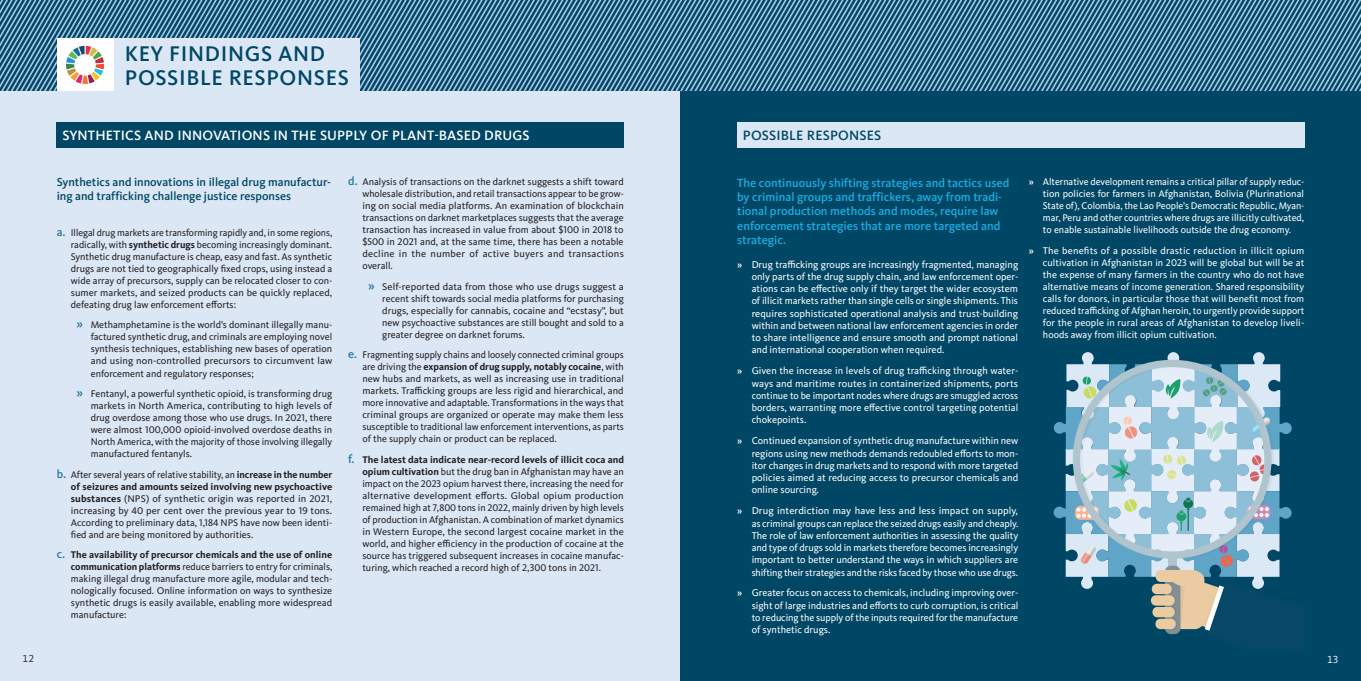
<style>
.page{position:relative;width:1361px;height:681px;background:#fff}
.page>*{position:absolute;margin:0;border:0;box-sizing:border-box;transform-origin:0 0}
.t1{font:500 22px/24px "Kievit Pro";letter-spacing:.03em;color:#004766}
.t2{font:500 14px "Kievit Pro";letter-spacing:.01em;color:#fff}
.t3{font:500 14px "Kievit Pro";letter-spacing:.01em;color:#004766}
.t4{font:500 12.2px/14.3px "Kievit Pro";color:#1bace3}
.t5{font:500 12px/14px "Kievit Pro";color:#004766}
.t6{font:10.6px "Kievit Pro";color:#fff}
.t7{font:10.5px "Kievit Pro";color:#231f20}
.t8{font:10.2px/12.2px "Kievit Pro";color:#fff;text-align:justify}
.t9{font:10px/12px "Kievit Pro";color:#231f20;text-align:justify}
.t10{font:10px/12px "Kievit Pro";color:#fff;text-align:justify}
.s1{font-weight:500;font-size:10px}
.s2{font-weight:500;font-size:12px;color:#2878a2}
.s3{font-weight:500;font-size:13px;color:#2878a2}
.s4{font-weight:700}
.s5{font-weight:500}
</style>
<div class="page">
<div style="left:0;top:0;width:1361px;height:680px;background:#dbe7f5"></div>
<div style="left:57px;top:122px;width:567px;height:25px;background:#004766"></div>
<div style="left:680px;top:0;width:681px;height:680px;background:#004766"></div>
<div style="left:737px;top:122px;width:567px;height:25px;background:#dbe7f5"></div>
<svg style="left:680px;top:0;width:450px;height:91px"></svg>
<svg style="left:1130px;top:0;width:231px;height:91px"></svg>
<svg style="left:0;top:0;width:480px;height:91px;background:#457b9a"></svg>
<svg style="left:480px;top:0;width:200px;height:91px;background:#437a99"></svg>
<div style="left:113px;top:39px;width:247px;height:52px;background:#dbe7f5"></div>
<div style="left:57px;top:39px;width:56px;height:52px;background:#fff"></div>
<svg style="left:66px;top:46px;width:38px;height:38px"></svg>
<svg style="left:1053px;top:352px;width:239px;height:283px"></svg>
<h1 class="t1" style="left:125px;top:42px;width:226px">KEY FINDINGS AND<br>POSSIBLE RESPONSES</h1>
<h2 class="t2" style="left:62px;top:127px;width:469px">SYNTHETICS AND INNOVATIONS IN THE SUPPLY OF PLANT-BASED DRUGS</h2>
<h2 class="t3" style="left:743px;top:127px;width:140px">POSSIBLE RESPONSES</h2>
<p class="t4" style="left:737px;top:175px;width:274px">The continuously shifting strategies and tactics used by criminal groups and traffickers, away from tradi&shy;tional production methods and modes, require law enforcement strategies that are more targeted and strategic.</p>
<p class="t8" style="left:751px;top:258px;width:268px;text-indent:-14px"><span class="s1">»</span> Drug trafficking groups are increasingly fragmented, managing only parts of the drug supply chain, and law enforcement oper&shy;ations can be effective only if they target the wider ecosystem of illicit markets rather than single cells or single shipments. This requires sophisticated operational analysis and trust-building within and between national law enforcement agencies in order to share intelligence and ensure smooth and prompt national and international cooperation when required.</p>
<p class="t8" style="left:751px;top:364px;width:268px;text-indent:-14px"><span class="s1">»</span> Given the increase in levels of drug trafficking through water&shy;ways and maritime routes in containerized shipments, ports continue to be important nodes where drugs are smuggled across borders, warranting more effective control targeting potential chokepoints.</p>
<p class="t8" style="left:751px;top:434px;width:268px;text-indent:-14px"><span class="s1">»</span> Continued expansion of synthetic drug manufacture within new regions using new methods demands redoubled efforts to mon&shy;itor changes in drug markets and to respond with more targeted policies aimed at reducing access to precursor chemicals and online sourcing.</p>
<p class="t8" style="left:751px;top:504px;width:268px;text-indent:-14px"><span class="s1">»</span> Drug interdiction may have less and less impact on supply, as criminal groups can replace the seized drugs easily and cheaply.<br>The role of law enforcement authorities in assessing the quality and type of drugs sold in markets therefore becomes increasingly important to better understand the ways in which suppliers are shifting their strategies and the risks faced by those who use drugs.</p>
<p class="t8" style="left:751px;top:586px;width:268px;text-indent:-14px"><span class="s1">»</span> Greater focus on access to chemicals, including improving over&shy;sight of large industries and efforts to curb corruption, is critical to reducing the supply of the inputs required for the manufacture of synthetic drugs.</p>
<p class="t9" style="left:362px;top:175px;width:263px;text-indent:-14px"><span class="s2">d.</span> Analysis of transactions on the darknet suggests a shift toward wholesale distribution, and retail transactions appear to be grow&shy;ing on social media platforms. An examination of blockchain transactions on darknet marketplaces suggests that the average transaction has increased in value from about $100 in 2018 to $500 in 2021 and, at the same time, there has been a notable decline in the number of active buyers and transactions overall.</p>
<p class="t9" style="left:382px;top:280px;width:243px;text-indent:-14px"><span class="s3">»</span> Self-reported data from those who use drugs suggest a recent shift towards social media platforms for purchasing drugs, especially for cannabis, cocaine and “ecstasy”, but new psychoactive substances are still bought and sold to a greater degree on darknet forums.</p>
<p class="t9" style="left:362px;top:348px;width:263px;text-indent:-14px"><span class="s2">e.</span> Fragmenting supply chains and loosely connected criminal groups are driving the <span class="s4">expansion of drug supply, notably cocaine</span>, with new hubs and markets, as well as increasing use in traditional markets. Trafficking groups are less rigid and hierarchical, and more innovative and adaptable. Transformations in the ways that criminal groups are organized or operate may make them less susceptible to traditional law enforcement interventions, as parts of the supply chain or product can be replaced.</p>
<p class="t9" style="left:362px;top:453px;width:263px;text-indent:-14px"><span class="s2">f.</span> <span class="s4">The latest data indicate near-record levels of illicit coca and opium cultivation</span> but the drug ban in Afghanistan may have an impact on the 2023 opium harvest there, increasing the need for alternative development efforts. Global opium production remained high at 7,800 tons in 2022, mainly driven by high levels of production in Afghanistan. A combination of market dynamics in Western Europe, the second largest cocaine market in the world, and higher efficiency in the production of cocaine at the source has triggered subsequent increases in cocaine manufac&shy;turing, which reached a record high of 2,300 tons in 2021.</p>
<p class="t5" style="left:57px;top:175px;width:276px">Synthetics and innovations in illegal drug manufactur&shy;ing and trafficking challenge justice responses</p>
<p class="t9" style="left:71px;top:226px;width:263px;text-indent:-14px"><span class="s2">a.</span> Illegal drug markets are transforming rapidly and, in some regions, radically, with <span class="s4">synthetic drugs</span> becoming increasingly dominant.<br>Synthetic drug manufacture is cheap, easy and fast. As synthetic drugs are not tied to geographically fixed crops, using instead a wide array of precursors, supply can be relocated closer to con&shy;sumer markets, and seized products can be quickly replaced, defeating drug law enforcement efforts:</p>
<p class="t9" style="left:91px;top:319px;width:243px;text-indent:-14px"><span class="s3">»</span> Methamphetamine is the world’s dominant illegally manu&shy;factured synthetic drug, and criminals are employing novel synthesis techniques, establishing new bases of operation and using non-controlled precursors to circumvent law enforcement and regulatory responses;</p>
<p class="t9" style="left:91px;top:387px;width:243px;text-indent:-14px"><span class="s3">»</span> Fentanyl, a powerful synthetic opioid, is transforming drug markets in North America, contributing to high levels of drug overdose among those who use drugs. In 2021, there were almost 100,000 opioid-involved overdose deaths in North America, with the majority of those involving illegally manufactured fentanyls.</p>
<p class="t9" style="left:71px;top:468px;width:263px;text-indent:-14px"><span class="s2">b.</span> After several years of relative stability, an <span class="s4">increase in the number of seizures and amounts seized involving new psychoactive substances</span> (NPS) of synthetic origin was reported in 2021, increasing by 40 per cent over the previous year to 19 tons.<br>According to preliminary data, 1,184 NPS have now been identi&shy;fied and are being monitored by authorities.</p>
<p class="t9" style="left:71px;top:548px;width:263px;text-indent:-14px"><span class="s2">c.</span> <span class="s4">The availability of precursor chemicals and the use of online communication platforms</span> reduce barriers to entry for criminals, making illegal drug manufacture more agile, modular and tech&shy;nologically focused. Online information on ways to synthesize synthetic drugs is easily available, enabling more widespread manufacture:</p>
<p class="t10" style="left:1043px;top:175px;width:263px;text-indent:-14px"><span class="s5">»</span> Alternative development remains a critical pillar of supply reduc&shy;tion policies for farmers in Afghanistan, Bolivia (Plurinational State of), Colombia, the Lao People’s Democratic Republic, Myan&shy;mar, Peru and other countries where drugs are illicitly cultivated, to enable sustainable livelihoods outside the drug economy.</p>
<p class="t10" style="left:1043px;top:244px;width:263px;text-indent:-14px"><span class="s5">»</span> The benefits of a possible drastic reduction in illicit opium cultivation in Afghanistan in 2023 will be global but will be at the expense of many farmers in the country who do not have alternative means of income generation. Shared responsibility calls for donors, in particular those that will benefit most from reduced trafficking of Afghan heroin, to urgently provide support for the people in rural areas of Afghanistan to develop liveli&shy;hoods away from illicit opium cultivation.</p>
<p class="t7" style="left:23px;top:652px;width:13px">12</p>
<p class="t6" style="left:1327px;top:652px;width:13px">13</p>
</div>
